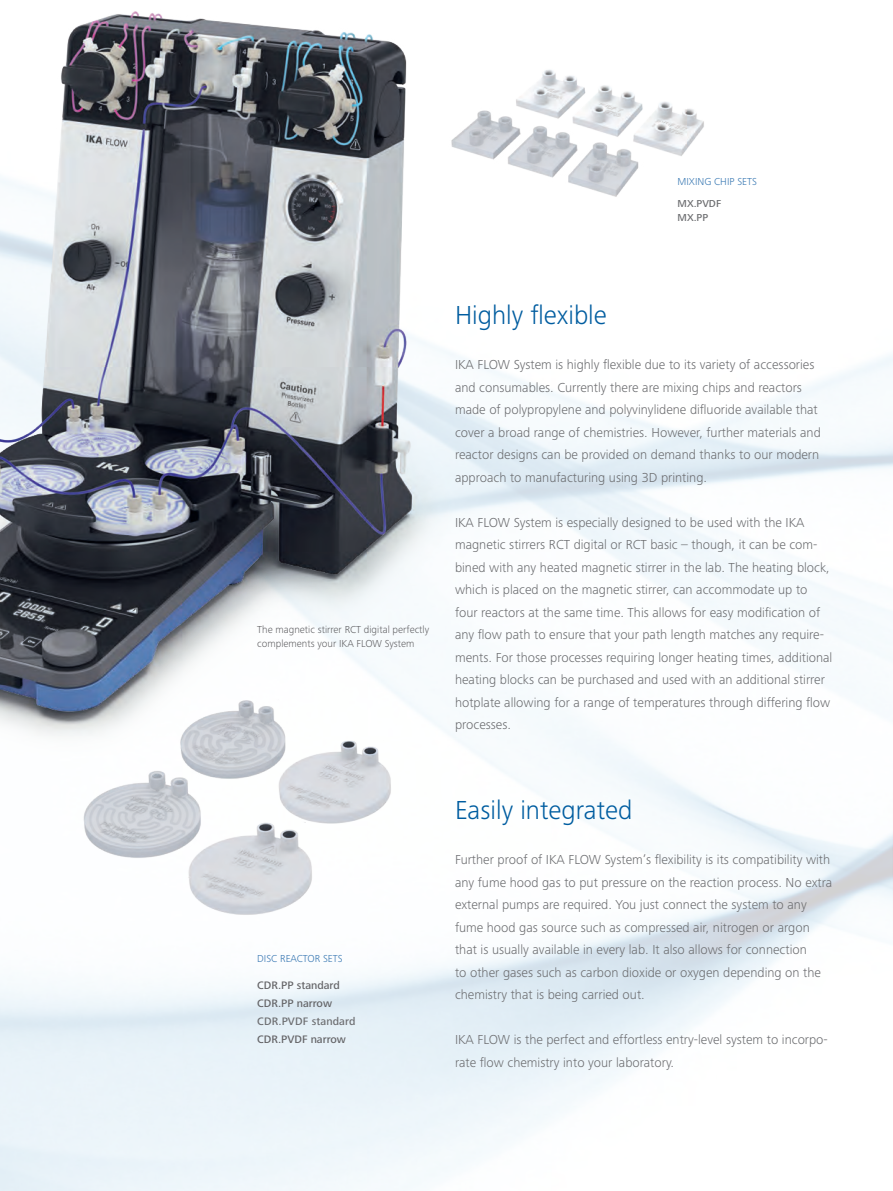
<style>
.page{position:relative;width:893px;height:1191px;background:#fff}
.page>*{position:absolute;margin:0;border:0;box-sizing:border-box;transform-origin:0 0}
.t1{font:300 27px "Frutiger Next IKA";color:#005da0}
.t2{font:300 13.5px/22.5px "Frutiger Next IKA";color:#6c6d70}
.t3{font:500 11.25px/18px "Frutiger Next IKA";color:#636366}
.t4{font:500 11.25px "Frutiger Next IKA";letter-spacing:.01em;color:#6c6d70}
.t5{font:300 10.5px/13.8px "Frutiger Next IKA";color:#636366}
.t6{font:300 10.5px "Frutiger Next IKA";color:#3777b2}
.t7{font:500 10.5px/13.8px "Frutiger Next IKA";color:#6c6d70}
</style>
<div class="page">
<img style="left:0;top:11px;width:636px;height:771px">
<img style="left:438px;top:97px;width:198px;height:129px">
<img style="left:505px;top:52px;width:200px;height:141px">
<img style="left:174px;top:700px;width:117px;height:82px">
<img style="left:72px;top:769px;width:138px;height:90px">
<img style="left:272px;top:740px;width:125px;height:84px">
<img style="left:177px;top:822px;width:143px;height:93px">
<img style="left:892px;top:799px;width:1px;height:147px">
<p class="t6" style="left:678px;top:175px;width:81px">MIXING CHIP SETS</p>
<p class="t7" style="left:678px;top:197px;width:45px">MX.PVDF<br>MX.PP</p>
<p class="t5" style="left:257px;top:622px;width:173px">The magnetic stirrer RCT digital perfectly complements your IKA FLOW System</p>
<h1 class="t1" style="left:455px;top:300px;width:153px">Highly flexible</h1>
<p class="t2" style="left:455px;top:353px;width:367px">IKA FLOW System is highly flexible due to its variety of accessories and consumables. Currently there are mixing chips and reactors made of polypropylene and polyvinylidene difluoride available that cover a broad range of chemistries. However, further materials and reactor designs can be provided on demand thanks to our modern approach to manufacturing using 3D printing.</p>
<p class="t2" style="left:455px;top:511px;width:379px">IKA FLOW System is especially designed to be used with the IKA magnetic stirrers RCT digital or RCT basic – though, it can be com&shy;bined with any heated magnetic stirrer in the lab. The heating block, which is placed on the magnetic stirrer, can accommodate up to four reactors at the same time. This allows for easy modification of any flow path to ensure that your path length matches any require&shy;ments. For those processes requiring longer heating times, additional heating blocks can be purchased and used with an additional stirrer hotplate allowing for a range of temperatures through differing flow processes.</p>
<p class="t6" style="left:257px;top:952px;width:87px">DISC REACTOR SETS</p>
<p class="t3" style="left:257px;top:976px;width:84px">CDR.PP standard<br>CDR.PP narrow</p>
<p class="t4" style="left:257px;top:1014px;width:100px">CDR.PVDF standard</p>
<p class="t3" style="left:257px;top:1030px;width:90px">CDR.PVDF narrow</p>
<h1 class="t1" style="left:455px;top:795px;width:179px">Easily integrated</h1>
<p class="t2" style="left:455px;top:848px;width:379px">Further proof of IKA FLOW System’s flexibility is its compatibility with any fume hood gas to put pressure on the reaction process. No extra external pumps are required. You just connect the system to any fume hood gas source such as compressed air, nitrogen or argon that is usually available in every lab. It also allows for connection<br>to other gases such as carbon dioxide or oxygen depending on the chemistry that is being carried out.</p>
<p class="t2" style="left:455px;top:1028px;width:374px">IKA FLOW is the perfect and effortless entry-level system to incorpo&shy;rate flow chemistry into your laboratory.</p>
</div>
